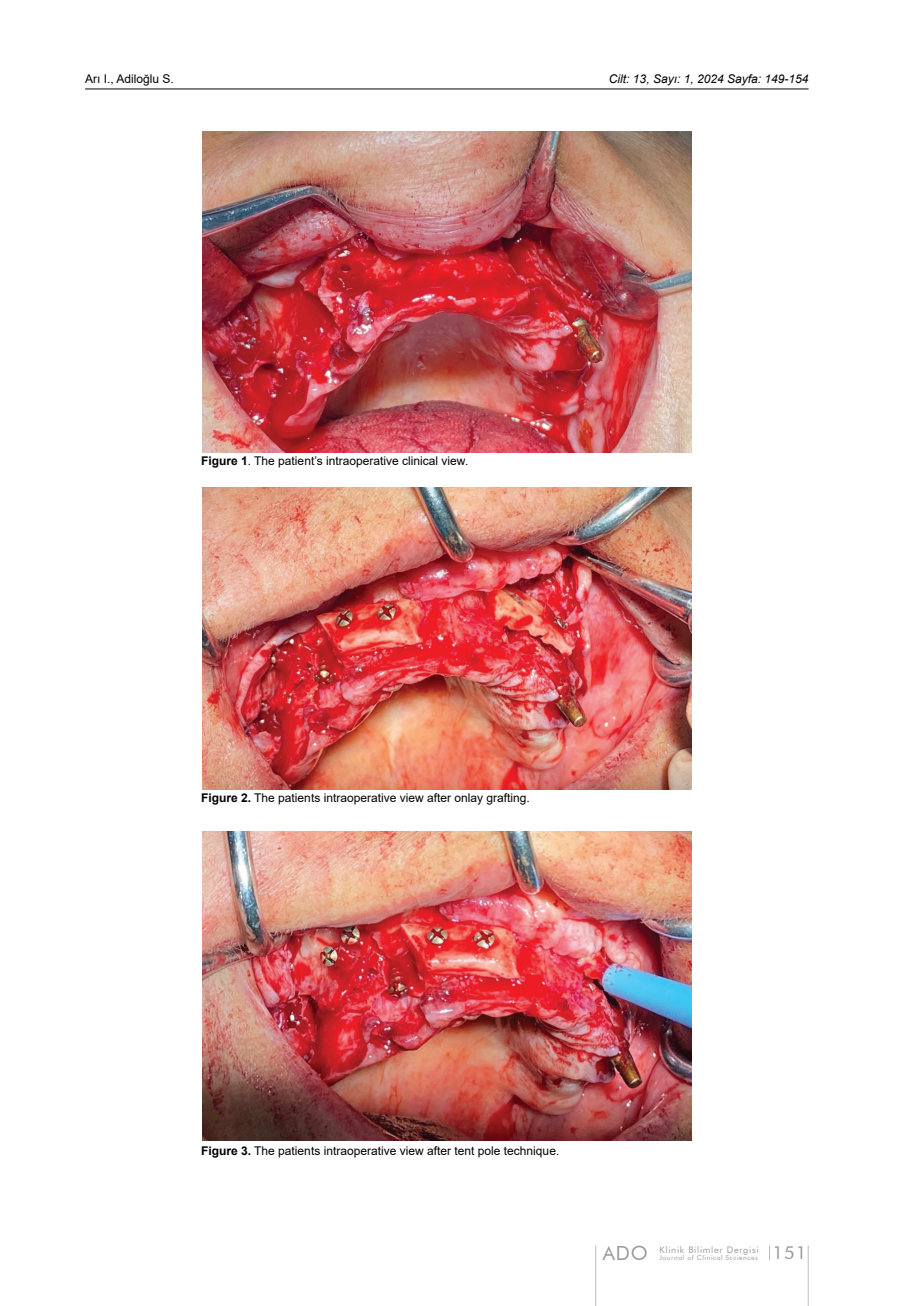
<style>
.page{position:relative;width:915px;height:1306px;background:#fff}
.page>*{position:absolute;margin:0;border:0;box-sizing:border-box;transform-origin:0 0}
.t1{font:18px "Futura BT";color:#999}
.t2{font:12px "Arial";color:#000}
.t3{font:italic 12px "Arial";color:#000}
.t4{font:9px "Futura BT";letter-spacing:.08em;color:#999}
.t5{font:6.75px "Futura BT";letter-spacing:.08em;color:#999}
.s1{font-weight:700}
.s2{font-size:19.5px}
</style>
<div class="page">
<hr style="left:85px;top:89px;width:723px;height:1px;background:#040503">
<hr style="left:595px;top:1245px;width:1px;height:60px;background:#bbbcc1">
<hr style="left:807px;top:1245px;width:1px;height:60px;background:#bbbcc1">
<img style="left:202px;top:132px;width:489px;height:320px">
<img style="left:202px;top:487px;width:489px;height:302px">
<img style="left:202px;top:831px;width:489px;height:309px">
<p class="t2" style="left:85px;top:71px;width:90px">Arı I., Adiloğlu S.</p>
<p class="t3" style="left:608px;top:71px;width:201px">Cilt: 13, Sayı: 1, 2024 Sayfa: 149-154</p>
<p class="t2" style="left:201px;top:452px;width:269px"><span class="s1">Figure 1</span>. The patient’s intraoperative clinical view.</p>
<p class="t2" style="left:201px;top:789px;width:330px"><span class="s1">Figure 2.</span> The patients intraoperative view after onlay grafting.</p>
<p class="t2" style="left:201px;top:1142px;width:359px"><span class="s1">Figure 3.</span> The patients intraoperative view after tent pole technique.</p>
<p class="t4" style="left:602px;top:1243px;width:157px"><span class="s2">ADO</span> Klinik Bilimler Dergisi</p>
<p class="t5" style="left:659px;top:1253px;width:100px">Journal of Clinical Scciences</p>
<h1 class="t1" style="left:772px;top:1242px;width:36px">151</h1>
</div>
